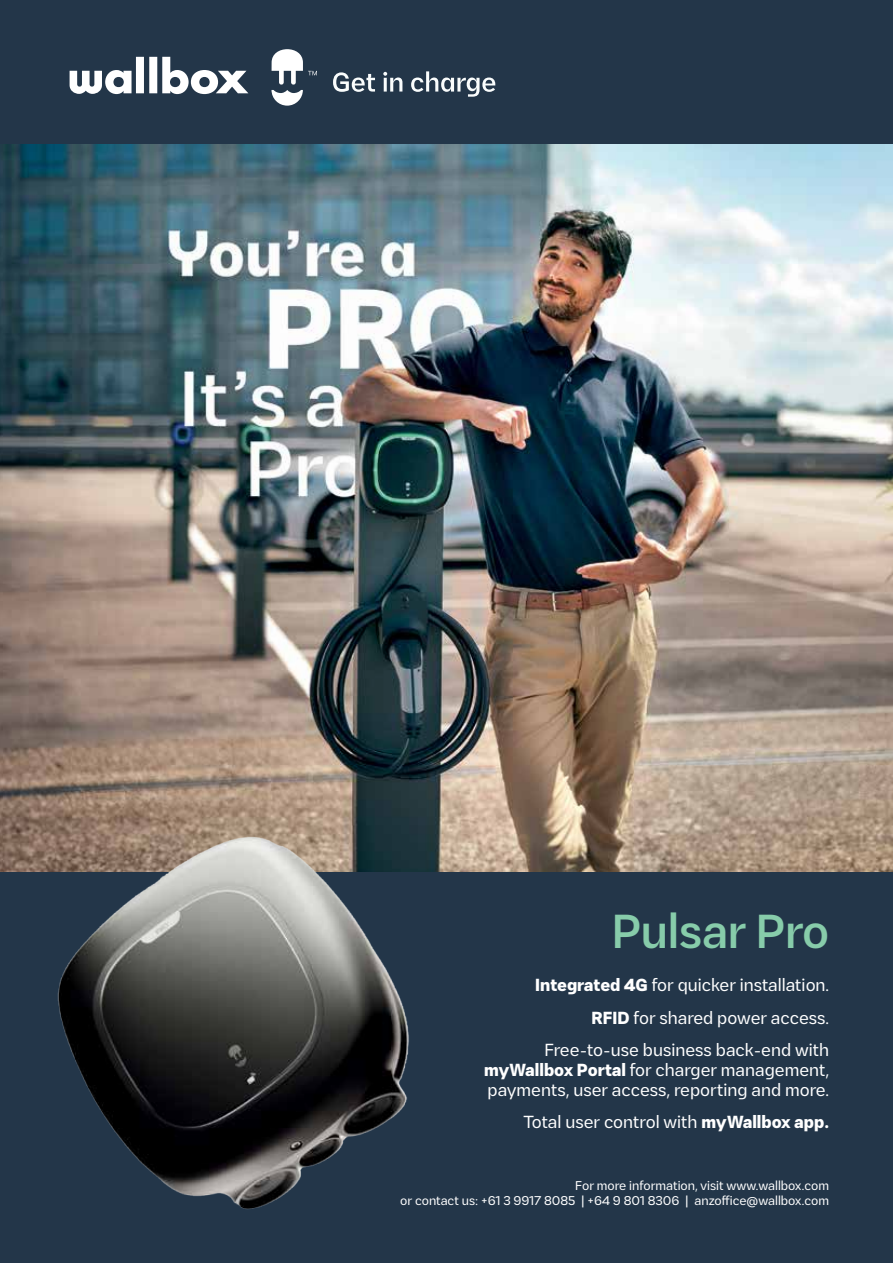
<style>
.page{position:relative;width:893px;height:1263px;background:#233649}
.page>*{position:absolute;margin:0;border:0;box-sizing:border-box;transform-origin:0 0}
.t1{font:500 45px "Hey Wallbox";letter-spacing:-.005em;color:#87ccaa}
.t2{font:16.5px/32.5px "Hey Wallbox";color:#fff;text-align:right}
.t3{font:12px/14.4px "Hey Wallbox";color:#fff;text-align:right}
.s1{font-weight:700}
</style>
<div class="page">
<img style="left:0;top:145px;width:893px;height:726px">
<svg style="left:70px;top:49px;width:247px;height:57px"></svg>
<svg style="left:333px;top:72px;width:42px;height:20px"></svg>
<svg style="left:383px;top:72px;width:19px;height:20px"></svg>
<svg style="left:411px;top:71px;width:84px;height:26px"></svg>
<img style="left:38px;top:819px;width:390px;height:390px">
<h1 class="t1" style="left:612px;top:902px;width:219px">Pulsar Pro</h1>
<p class="t2" style="left:535px;top:968px;width:295px"><span class="s1">Integrated 4G</span> for quicker installation.<br><span class="s1">RFID</span> for shared power access.<br>Free-to-use business back-end with</p>
<p class="t2" style="left:484px;top:1059px;width:347px;line-height:19.8px;text-align:left"><span class="s1">myWallbox Portal</span> for charger management, payments, user access, reporting and more.</p>
<p class="t2" style="left:523px;top:1105px;width:308px">Total user control with <span class="s1">myWallbox app.</span></p>
<p class="t3" style="left:400px;top:1178px;width:430px">For more information, visit www.wallbox.com<br>or contact us: +61 3 9917 8085 | +64 9 801 8306 | anzoffice@wallbox.com</p>
</div>
